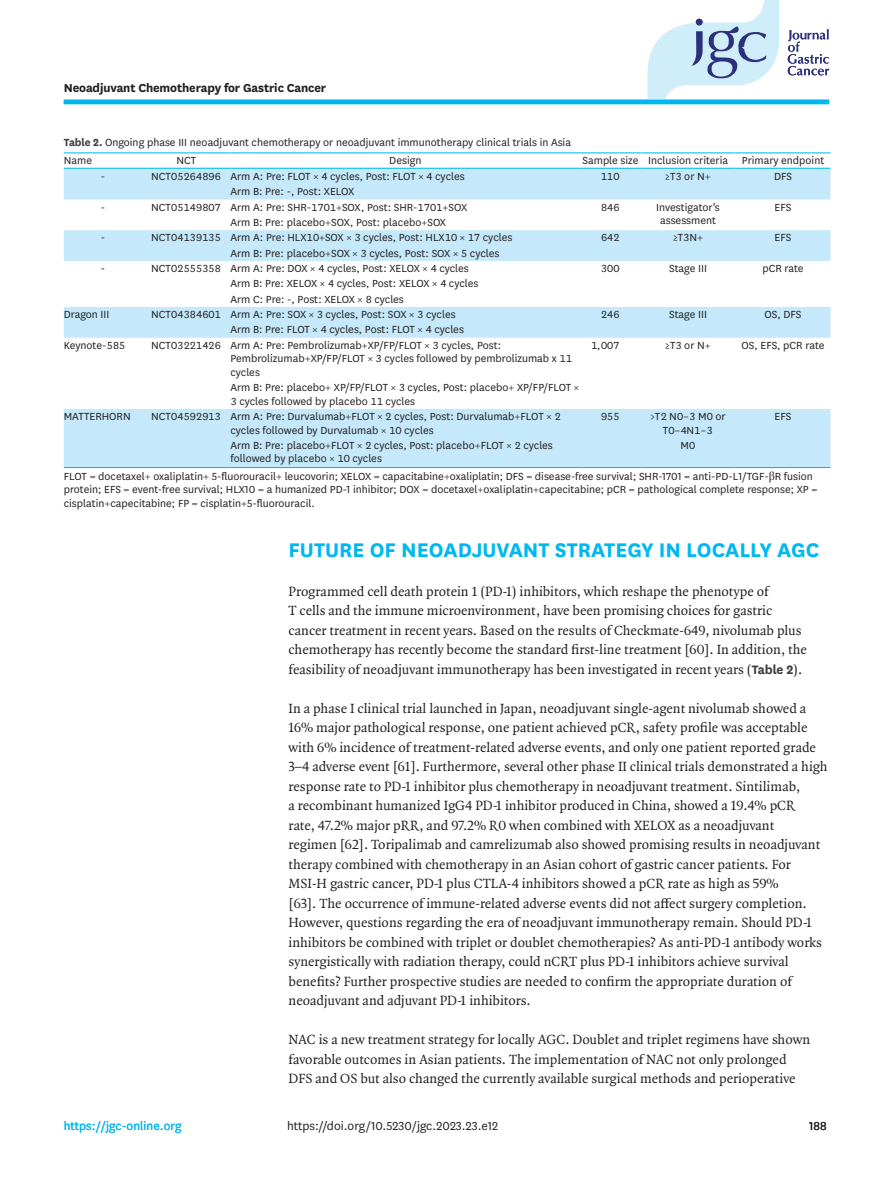
<style>
.page{position:relative;width:893px;height:1191px;background:#fff}
.page>*{position:absolute;margin:0;border:0;box-sizing:border-box;transform-origin:0 0}
.body_title1{font:700 23.1px "National";color:#00b8f0}
.body_p{font:14.25px/19.5px "Quadraat OT";color:#231f20}
.body_p_first{font:14.25px/19.5px "Quadraat OT";color:#231f20}
.doi_running_footer{font:13.5px "National";color:#231f20}
.alt-title-type{font:700 13.5px "National";letter-spacing:-.01em;color:#231f20}
.t1{font:13.5px "National";color:#00b8f0}
.tbody_entry{font:12px/13.5px "National";color:#231f20}
.table-wrap-foot_p_fi{font:12px/13.5px "National";color:#231f20}
.table-wrap_caption{font:12px "National";color:#231f20}
.tbody_entry-2{font:12px "National";letter-spacing:-.05em;color:#231f20}
.thead_entry{font:12px "National";color:#231f20}
.s1{font-weight:700;color:#3e3e3f}
.s2{font-family:"Times New Roman"}
.s3{font-family:"National";font-weight:700;color:#3e3e3f}
</style>
<div class="page">
<svg style="left:648px;top:0;width:131px;height:100px"></svg>
<svg style="left:788px;top:29px;width:41px;height:46px"></svg>
<hr style="left:64px;top:100px;width:765px;height:4px;background:#00b8f0">
<svg style="left:64px;top:169px;width:766px;height:298px"></svg>
<hr style="left:64px;top:152px;width:78px;height:1px;background:#00b8f0">
<hr style="left:142px;top:152px;width:88px;height:1px;background:#00b8f0">
<hr style="left:230px;top:152px;width:350px;height:1px;background:#00b8f0">
<hr style="left:580px;top:152px;width:60px;height:1px;background:#00b8f0">
<hr style="left:640px;top:152px;width:95px;height:1px;background:#00b8f0">
<hr style="left:735px;top:152px;width:95px;height:1px;background:#00b8f0">
<hr style="left:64px;top:168px;width:78px;height:1px;background:#00b8f0">
<hr style="left:142px;top:168px;width:88px;height:1px;background:#00b8f0">
<hr style="left:230px;top:168px;width:350px;height:1px;background:#00b8f0">
<hr style="left:580px;top:168px;width:60px;height:1px;background:#00b8f0">
<hr style="left:640px;top:168px;width:95px;height:1px;background:#00b8f0">
<hr style="left:735px;top:168px;width:95px;height:1px;background:#00b8f0">
<hr style="left:64px;top:467px;width:78px;height:1px;background:#00b8f0">
<hr style="left:142px;top:467px;width:88px;height:1px;background:#00b8f0">
<hr style="left:230px;top:467px;width:350px;height:1px;background:#00b8f0">
<hr style="left:580px;top:467px;width:60px;height:1px;background:#00b8f0">
<hr style="left:640px;top:467px;width:95px;height:1px;background:#00b8f0">
<hr style="left:735px;top:467px;width:95px;height:1px;background:#00b8f0">
<p class="alt-title-type" style="left:64px;top:78px;width:264px">Neoadjuvant Chemotherapy for Gastric Cancer</p>
<p class="table-wrap_caption" style="left:64px;top:135px;width:509px"><span class="s1">Table 2.</span> Ongoing phase III neoadjuvant chemotherapy or neoadjuvant immunotherapy clinical trials in Asia</p>
<p class="thead_entry" style="left:64px;top:152px;width:30px">Name</p>
<p class="thead_entry" style="left:176px;top:152px;width:21px">NCT</p>
<p class="thead_entry" style="left:389px;top:152px;width:34px">Design</p>
<p class="thead_entry" style="left:583px;top:152px;width:57px">Sample size</p>
<p class="thead_entry" style="left:648px;top:152px;width:82px">Inclusion criteria</p>
<p class="thead_entry" style="left:742px;top:152px;width:84px">Primary endpoint</p>
<p class="tbody_entry" style="left:101px;top:169px;width:6px">-</p>
<p class="tbody_entry-2" style="left:151px;top:168px;width:72px">NCT05264896</p>
<p class="tbody_entry" style="left:230px;top:169px;width:236px">Arm A: Pre: FLOT × 4 cycles, Post: FLOT × 4 cycles</p>
<p class="tbody_entry" style="left:601px;top:169px;width:21px">110</p>
<p class="tbody_entry" style="left:665px;top:169px;width:47px">≥T3 or N+</p>
<p class="tbody_entry" style="left:774px;top:169px;width:19px">DFS</p>
<p class="tbody_entry" style="left:230px;top:184px;width:125px">Arm B: Pre: -, Post: XELOX</p>
<p class="tbody_entry" style="left:101px;top:200px;width:6px">-</p>
<p class="tbody_entry-2" style="left:151px;top:199px;width:72px">NCT05149807</p>
<p class="tbody_entry" style="left:230px;top:200px;width:238px">Arm A: Pre: SHR-1701+SOX, Post: SHR-1701+SOX</p>
<p class="tbody_entry" style="left:601px;top:200px;width:21px">846</p>
<p class="tbody_entry" style="left:656px;top:200px;width:65px;text-align:center">Investigator's assessment</p>
<p class="tbody_entry" style="left:775px;top:200px;width:18px">EFS</p>
<p class="tbody_entry" style="left:230px;top:215px;width:217px">Arm B: Pre: placebo+SOX, Post: placebo+SOX</p>
<p class="tbody_entry" style="left:101px;top:230px;width:6px">-</p>
<p class="tbody_entry-2" style="left:151px;top:230px;width:72px">NCT04139135</p>
<p class="tbody_entry" style="left:230px;top:230px;width:283px">Arm A: Pre: HLX10+SOX × 3 cycles, Post: HLX10 × 17 cycles</p>
<p class="tbody_entry" style="left:601px;top:230px;width:21px">642</p>
<p class="tbody_entry" style="left:673px;top:230px;width:32px">≥T3N+</p>
<p class="tbody_entry" style="left:775px;top:230px;width:18px">EFS</p>
<p class="tbody_entry" style="left:230px;top:246px;width:270px">Arm B: Pre: placebo+SOX × 3 cycles, Post: SOX × 5 cycles</p>
<p class="tbody_entry" style="left:101px;top:261px;width:6px">-</p>
<p class="tbody_entry-2" style="left:151px;top:260px;width:72px">NCT02555358</p>
<p class="tbody_entry" style="left:230px;top:261px;width:240px">Arm A: Pre: DOX × 4 cycles, Post: XELOX × 4 cycles</p>
<p class="tbody_entry" style="left:601px;top:261px;width:21px">300</p>
<p class="tbody_entry" style="left:669px;top:261px;width:39px">Stage III</p>
<p class="tbody_entry" style="left:762px;top:261px;width:43px">pCR rate</p>
<p class="tbody_entry" style="left:230px;top:276px;width:249px">Arm B: Pre: XELOX × 4 cycles, Post: XELOX × 4 cycles</p>
<p class="tbody_entry" style="left:230px;top:292px;width:175px">Arm C: Pre: -, Post: XELOX × 8 cycles</p>
<p class="tbody_entry" style="left:64px;top:307px;width:47px">Dragon III</p>
<p class="tbody_entry-2" style="left:151px;top:307px;width:72px">NCT04384601</p>
<p class="tbody_entry" style="left:230px;top:307px;width:227px">Arm A: Pre: SOX × 3 cycles, Post: SOX × 3 cycles</p>
<p class="tbody_entry" style="left:601px;top:307px;width:21px">246</p>
<p class="tbody_entry" style="left:669px;top:307px;width:39px">Stage III</p>
<p class="tbody_entry" style="left:765px;top:307px;width:38px">OS, DFS</p>
<p class="tbody_entry" style="left:230px;top:322px;width:235px">Arm B: Pre: FLOT × 4 cycles, Post: FLOT × 4 cycles</p>
<p class="tbody_entry" style="left:64px;top:338px;width:63px">Keynote-585</p>
<p class="tbody_entry-2" style="left:151px;top:337px;width:72px">NCT03221426</p>
<p class="tbody_entry" style="left:230px;top:338px;width:344px">Arm A: Pre: Pembrolizumab+XP/FP/FLOT × 3 cycles, Post:<br>Pembrolizumab+XP/FP/FLOT × 3 cycles followed by pembrolizumab x 11 cycles</p>
<p class="tbody_entry" style="left:591px;top:338px;width:30px">1,007</p>
<p class="tbody_entry" style="left:665px;top:338px;width:47px">≥T3 or N+</p>
<p class="tbody_entry" style="left:742px;top:338px;width:84px">OS, EFS, pCR rate</p>
<p class="tbody_entry" style="left:230px;top:380px;width:350px">Arm B: Pre: placebo+ XP/FP/FLOT × 3 cycles, Post: placebo+ XP/FP/FLOT ×<br>3 cycles followed by placebo 11 cycles</p>
<p class="tbody_entry" style="left:64px;top:409px;width:69px">MATTERHORN</p>
<p class="tbody_entry-2" style="left:151px;top:408px;width:72px">NCT04592913</p>
<p class="tbody_entry" style="left:230px;top:409px;width:332px">Arm A: Pre: Durvalumab+FLOT × 2 cycles, Post: Durvalumab+FLOT × 2 cycles followed by Durvalumab × 10 cycles</p>
<p class="tbody_entry" style="left:601px;top:409px;width:21px">955</p>
<p class="tbody_entry" style="left:650px;top:409px;width:77px;text-align:center">&gt;T2 N0–3 M0 or<br>T0–4N1–3</p>
<p class="tbody_entry" style="left:775px;top:409px;width:18px">EFS</p>
<p class="tbody_entry" style="left:230px;top:438px;width:324px">Arm B: Pre: placebo+FLOT × 2 cycles, Post: placebo+FLOT × 2 cycles followed by placebo × 10 cycles</p>
<p class="tbody_entry" style="left:680px;top:438px;width:17px">M0</p>
<p class="table-wrap-foot_p_fi" style="left:64px;top:469px;width:755px">FLOT = docetaxel+ oxaliplatin+ 5-fluorouracil+ leucovorin; XELOX = capacitabine+oxaliplatin; DFS = disease-free survival; SHR-1701 = anti-PD-L1/TGF-<span class="s2">β</span>R fusion protein; EFS = event-free survival; HLX10 = a humanized PD-1 inhibitor; DOX = docetaxel+oxaliplatin+capecitabine; pCR = pathological complete response; XP = cisplatin+capecitabine; FP = cisplatin+5-fluorouracil.</p>
<p class="body_title1" style="left:289px;top:533px;width:532px">FUTURE OF NEOADJUVANT STRATEGY IN LOCALLY AGC</p>
<p class="body_p_first" style="left:289px;top:581px;width:520px">Programmed cell death protein 1 (PD-1) inhibitors, which reshape the phenotype of<br>T cells and the immune microenvironment, have been promising choices for gastric cancer treatment in recent years. Based on the results of Checkmate-649, nivolumab plus chemotherapy has recently become the standard first-line treatment [60]. In addition, the feasibility of neoadjuvant immunotherapy has been investigated in recent years (<span class="s3">Table 2</span>).</p>
<p class="body_p" style="left:289px;top:698px;width:541px">In a phase I clinical trial launched in Japan, neoadjuvant single-agent nivolumab showed a 16% major pathological response, one patient achieved pCR, safety profile was acceptable with 6% incidence of treatment-related adverse events, and only one patient reported grade 3–4 adverse event [61]. Furthermore, several other phase II clinical trials demonstrated a high response rate to PD-1 inhibitor plus chemotherapy in neoadjuvant treatment. Sintilimab,<br>a recombinant humanized IgG4 PD-1 inhibitor produced in China, showed a 19.4% pCR<br>rate, 47.2% major pRR, and 97.2% R0 when combined with XELOX as a neoadjuvant<br>regimen [62]. Toripalimab and camrelizumab also showed promising results in neoadjuvant therapy combined with chemotherapy in an Asian cohort of gastric cancer patients. For MSI-H gastric cancer, PD-1 plus CTLA-4 inhibitors showed a pCR rate as high as 59%<br>[63]. The occurrence of immune-related adverse events did not affect surgery completion.<br>However, questions regarding the era of neoadjuvant immunotherapy remain. Should PD-1 inhibitors be combined with triplet or doublet chemotherapies? As anti-PD-1 antibody works synergistically with radiation therapy, could nCRT plus PD-1 inhibitors achieve survival benefits? Further prospective studies are needed to confirm the appropriate duration of neoadjuvant and adjuvant PD-1 inhibitors.</p>
<p class="body_p" style="left:289px;top:1030px;width:523px">NAC is a new treatment strategy for locally AGC. Doublet and triplet regimens have shown favorable outcomes in Asian patients. The implementation of NAC not only prolonged<br>DFS and OS but also changed the currently available surgical methods and perioperative</p>
<p class="doi_running_footer" style="left:809px;top:1116px;width:19px">188</p>
<p class="t1" style="left:64px;top:1116px;width:119px">https://jgc-online.org</p>
<p class="doi_running_footer" style="left:287px;top:1116px;width:213px">https://doi.org/10.5230/jgc.2023.23.e12</p>
</div>
